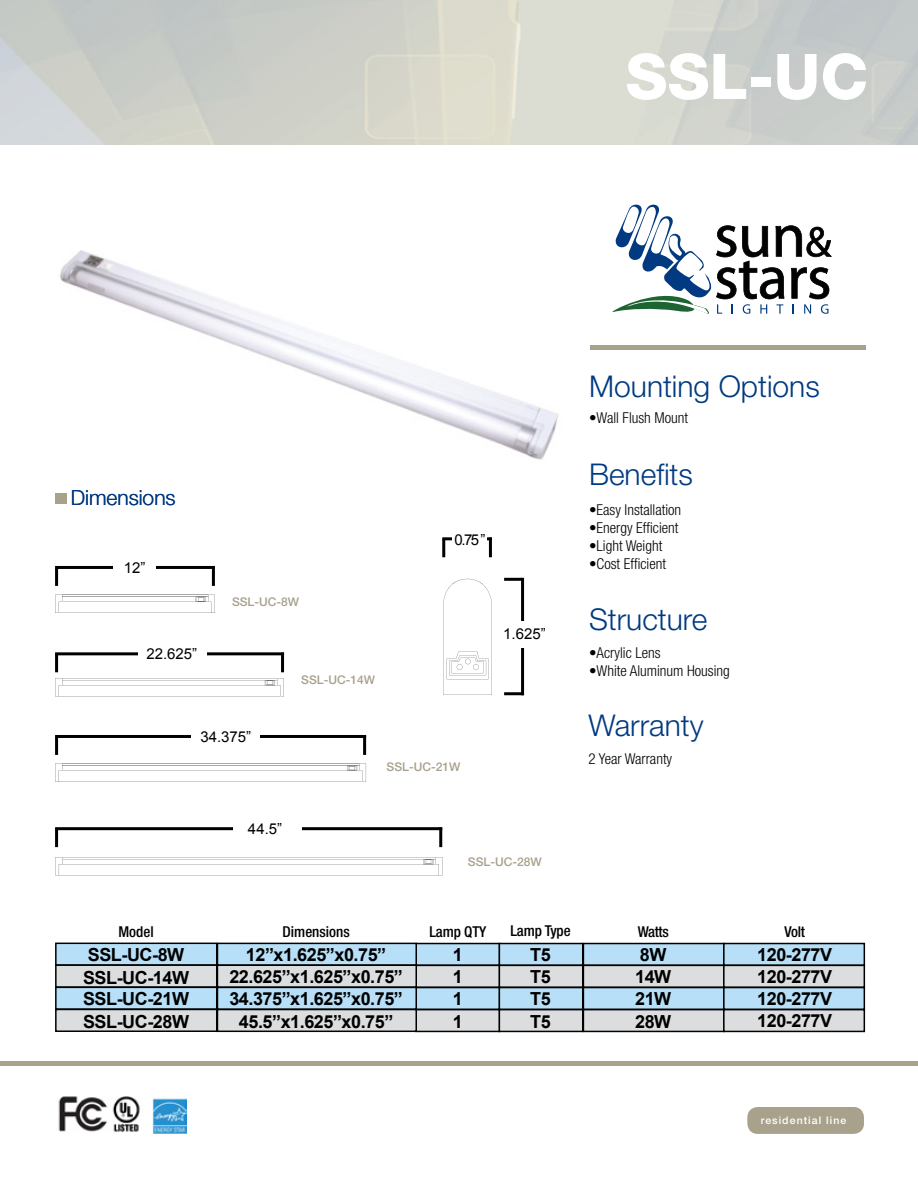
<style>
.page{position:relative;width:918px;height:1188px;background:#fff}
.page>*{position:absolute;margin:0;border:0;box-sizing:border-box;transform-origin:0 0}
.t1{font:800 63px "Helvetica Neue LT Pro";color:#fff}
.t2{font:300 30px "Helvetica Neue LT Pro";color:#013a81}
.t3{font:300 21px "Helvetica Neue LT Pro";color:#013a81}
.t4{font:700 18px/22.6px "Arial";letter-spacing:-.025em;color:#000}
.t5{font:300 condensed 15px "Helvetica Neue LT Pro";color:#000}
.t6{font:500 condensed 15px "Helvetica Neue LT Pro";letter-spacing:-.01em;color:#000}
.t7{font:15px "Arial";color:#000}
.t8{font:500 12px "Helvetica Neue LT Pro";color:#a8a18c}
.t9{font:500 10.5px "Helvetica Neue LT Pro";letter-spacing:.1em;color:#fff}
</style>
<div class="page">
<hr style="left:0;top:1062px;width:918px;height:4px;background:#a8a18c">
<div style="left:747px;top:1107px;width:117px;height:27px;background:#a8a18c;border-radius:11px"></div>
<img style="left:58px;top:1096px;width:129px;height:38px">
<hr style="left:590px;top:346px;width:275px;height:4px;background:#a8a18c">
<div style="left:55px;top:493px;width:12px;height:11px;background:#a8a18c"></div>
<div style="left:55px;top:943px;width:162px;height:23px;background:#b7dff7;border:2px solid #000101"></div>
<div style="left:415px;top:943px;width:85px;height:23px;background:#b7dff7;border:2px solid #000101"></div>
<div style="left:499px;top:943px;width:84px;height:23px;background:#b7dff7;border:2px solid #000101"></div>
<div style="left:583px;top:943px;width:142px;height:23px;background:#b7dff7;border:2px solid #000101"></div>
<div style="left:723px;top:943px;width:142px;height:23px;background:#b7dff7;border:2px solid #000101"></div>
<div style="left:217px;top:943px;width:200px;height:23px;background:#b7dff7;border:2px solid #000101"></div>
<div style="left:55px;top:987px;width:162px;height:23px;background:#b7dff7"></div>
<div style="left:415px;top:987px;width:85px;height:23px;background:#b7dff7"></div>
<div style="left:499px;top:987px;width:84px;height:23px;background:#b7dff7"></div>
<div style="left:583px;top:987px;width:142px;height:23px;background:#b7dff7"></div>
<div style="left:723px;top:987px;width:142px;height:23px;background:#b7dff7"></div>
<div style="left:217px;top:987px;width:200px;height:23px;background:#b7dff7"></div>
<div style="left:55px;top:964px;width:162px;height:24px;background:#dcddde;border:2px solid #000101"></div>
<div style="left:415px;top:965px;width:85px;height:23px;background:#dcddde;border:2px solid #000101"></div>
<div style="left:499px;top:965px;width:84px;height:23px;background:#dcddde;border:2px solid #000101"></div>
<div style="left:583px;top:965px;width:142px;height:23px;background:#dcddde;border:2px solid #000101"></div>
<div style="left:723px;top:965px;width:142px;height:23px;background:#dcddde;border:2px solid #000101"></div>
<div style="left:217px;top:965px;width:200px;height:23px;background:#dcddde;border:2px solid #000101"></div>
<div style="left:55px;top:1009px;width:162px;height:23px;background:#dcddde;border:2px solid #000101"></div>
<div style="left:415px;top:1009px;width:85px;height:23px;background:#dcddde;border:2px solid #000101"></div>
<div style="left:499px;top:1009px;width:84px;height:23px;background:#dcddde;border:2px solid #000101"></div>
<div style="left:583px;top:1009px;width:142px;height:23px;background:#dcddde;border:2px solid #000101"></div>
<div style="left:723px;top:1009px;width:142px;height:23px;background:#dcddde;border:2px solid #000101"></div>
<div style="left:217px;top:1009px;width:200px;height:23px;background:#dcddde;border:2px solid #000101"></div>
<img style="left:60px;top:250px;width:498px;height:210px">
<svg style="left:55px;top:857px;width:388px;height:18px"></svg>
<svg style="left:55px;top:764px;width:311px;height:18px"></svg>
<svg style="left:55px;top:678px;width:229px;height:18px"></svg>
<svg style="left:55px;top:595px;width:160px;height:18px"></svg>
<svg style="left:443px;top:579px;width:49px;height:116px"></svg>
<hr style="left:442px;top:537px;width:50px;height:3px;background:#000">
<hr style="left:55px;top:652px;width:229px;height:3px;background:#000">
<hr style="left:55px;top:566px;width:160px;height:3px;background:#000">
<hr style="left:521px;top:578px;width:3px;height:117px;background:#000">
<hr style="left:55px;top:735px;width:311px;height:3px;background:#000">
<hr style="left:55px;top:827px;width:387px;height:3px;background:#000">
<hr style="left:442px;top:539px;width:3px;height:18px;background:#000">
<hr style="left:55px;top:654px;width:3px;height:18px;background:#000">
<hr style="left:55px;top:568px;width:3px;height:18px;background:#000">
<hr style="left:504px;top:578px;width:18px;height:3px;background:#000">
<hr style="left:55px;top:737px;width:3px;height:18px;background:#000">
<hr style="left:55px;top:829px;width:3px;height:18px;background:#000">
<hr style="left:489px;top:538px;width:3px;height:19px;background:#000">
<hr style="left:281px;top:653px;width:3px;height:19px;background:#000">
<hr style="left:212px;top:566px;width:3px;height:20px;background:#000">
<hr style="left:504px;top:692px;width:20px;height:3px;background:#000">
<hr style="left:363px;top:735px;width:3px;height:20px;background:#000">
<hr style="left:439px;top:827px;width:3px;height:20px;background:#000">
<div style="left:452px;top:530px;width:35px;height:18px;background:#fff"></div>
<div style="left:138px;top:643px;width:68px;height:19px;background:#fff"></div>
<div style="left:114px;top:557px;width:42px;height:18px;background:#fff"></div>
<div style="left:502px;top:621px;width:42px;height:26px;background:#fff"></div>
<div style="left:192px;top:726px;width:68px;height:18px;background:#fff"></div>
<div style="left:234px;top:818px;width:68px;height:18px;background:#fff"></div>
<svg style="left:612px;top:204px;width:220px;height:110px"></svg>
<h1 class="t1" style="left:625px;top:39px;width:244px">SSL-UC</h1>
<h2 class="t2" style="left:589px;top:368px;width:232px">Mounting Options</h2>
<p class="t5" style="left:589px;top:409px;width:101px">•Wall Flush Mount</p>
<p class="t3" style="left:71px;top:485px;width:106px">Dimensions</p>
<p class="t7" style="left:124px;top:558px;width:23px">12”</p>
<p class="t7" style="left:146px;top:644px;width:52px">22.625”</p>
<p class="t8" style="left:232px;top:594px;width:69px">SSL-UC-8W</p>
<p class="t8" style="left:301px;top:672px;width:75px">SSL-UC-14W</p>
<p class="t7" style="left:455px;top:530px;width:32px">0.75 ”</p>
<p class="t7" style="left:200px;top:727px;width:52px">34.375”</p>
<p class="t8" style="left:387px;top:760px;width:75px">SSL-UC-21W</p>
<p class="t7" style="left:503px;top:624px;width:44px">1.625”</p>
<p class="t7" style="left:248px;top:819px;width:36px">44.5”</p>
<p class="t8" style="left:468px;top:855px;width:75px">SSL-UC-28W</p>
<h2 class="t2" style="left:589px;top:456px;width:105px">Benefits</h2>
<p class="t5" style="left:589px;top:501px;width:94px">•Easy Installation</p>
<p class="t5" style="left:589px;top:519px;width:91px">•Energy Efficient</p>
<p class="t5" style="left:589px;top:537px;width:75px">•Light Weight</p>
<p class="t5" style="left:589px;top:555px;width:78px">•Cost Efficient</p>
<h2 class="t2" style="left:589px;top:601px;width:120px">Structure</h2>
<p class="t5" style="left:589px;top:644px;width:73px">•Acrylic Lens</p>
<p class="t5" style="left:589px;top:662px;width:142px">•White Aluminum Housing</p>
<h2 class="t2" style="left:589px;top:707px;width:117px">Warranty</h2>
<p class="t5" style="left:589px;top:750px;width:85px">2 Year Warranty</p>
<p class="t6" style="left:118px;top:923px;width:37px">Model</p>
<p class="t6" style="left:283px;top:923px;width:69px">Dimensions</p>
<p class="t6" style="left:429px;top:923px;width:58px">Lamp QTY</p>
<p class="t6" style="left:510px;top:921px;width:62px">Lamp Type</p>
<p class="t6" style="left:638px;top:923px;width:33px">Watts</p>
<p class="t6" style="left:785px;top:923px;width:22px">Volt</p>
<p class="t4" style="left:88px;top:944px;width:98px">SSL-UC-8W</p>
<p class="t4" style="left:83px;top:988px;width:107px">SSL-UC-21W<br>SSL-UC-28W</p>
<p class="t4" style="left:246px;top:944px;width:142px">12”x1.625”x0.75”</p>
<p class="t4" style="left:229px;top:988px;width:175px;text-align:center">34.375”x1.625”x0.75”<br>45.5”x1.625”x0.75”</p>
<p class="t4" style="left:453px;top:944px;width:12px">1</p>
<p class="t4" style="left:453px;top:988px;width:12px">1<br>1</p>
<p class="t4" style="left:640px;top:944px;width:28px">8W</p>
<p class="t4" style="left:635px;top:988px;width:38px">21W<br>28W</p>
<p class="t4" style="left:757px;top:944px;width:76px">120-277V</p>
<p class="t4" style="left:757px;top:988px;width:76px;line-height:22.2px">120-277V<br>120-277V</p>
<p class="t4" style="left:530px;top:944px;width:22px">T5</p>
<p class="t4" style="left:530px;top:988px;width:22px">T5<br>T5</p>
<p class="t4" style="left:635px;top:966px;width:38px">14W</p>
<p class="t4" style="left:757px;top:966px;width:76px">120-277V</p>
<p class="t4" style="left:530px;top:966px;width:22px">T5</p>
<p class="t4" style="left:229px;top:966px;width:175px">22.625”x1.625”x0.75”</p>
<p class="t4" style="left:453px;top:966px;width:12px">1</p>
<p class="t4" style="left:83px;top:967px;width:107px">SSL-UC-14W</p>
<p class="t9" style="left:761px;top:1114px;width:87px">residential line</p>
</div>
